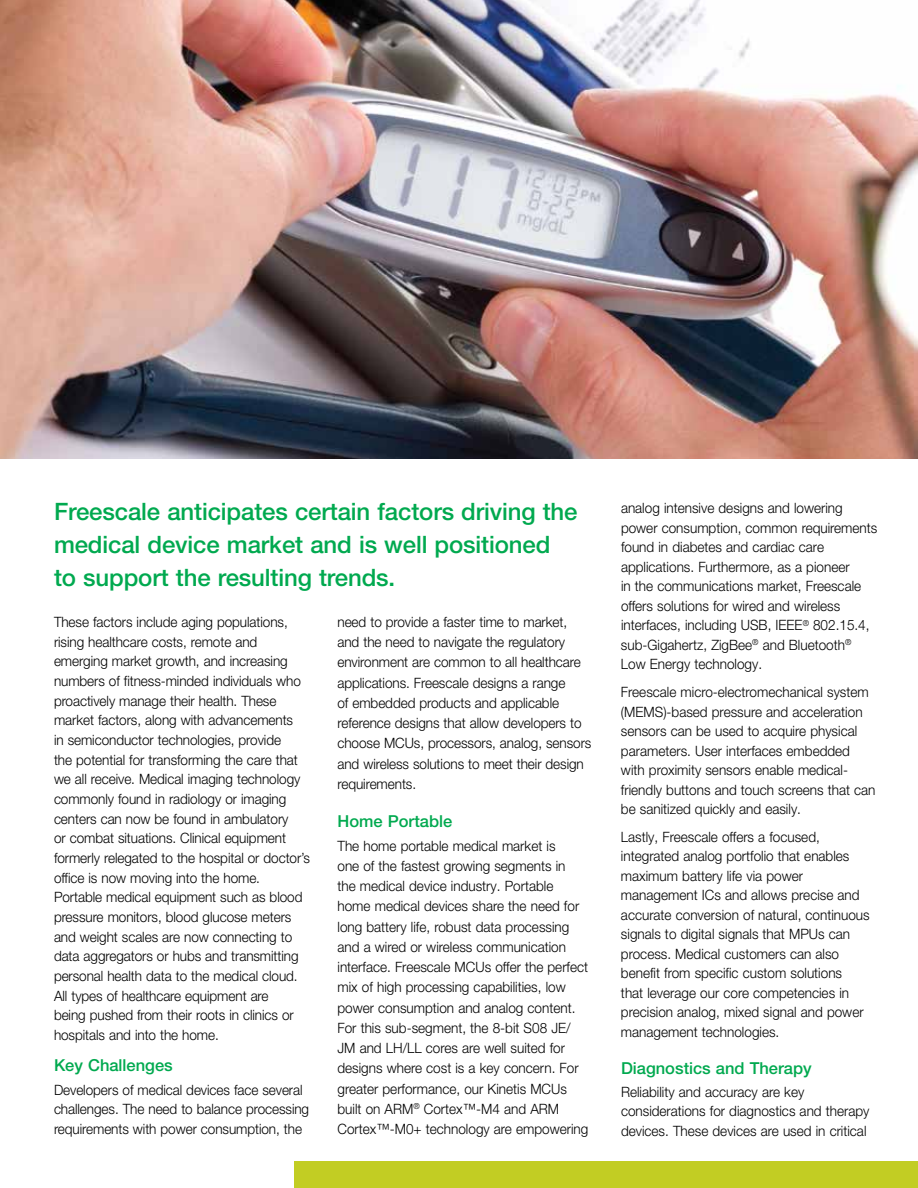
<style>
.page{position:relative;width:918px;height:1188px;background:#fff}
.page>*{position:absolute;margin:0;border:0;box-sizing:border-box;transform-origin:0 0}
.t1{font:500 24px/33px "Helvetica Neue LT Pro";letter-spacing:-.005em;color:#00a94f}
.t2{font:500 16.5px "Helvetica Neue LT Pro";color:#00a94f}
.t3{font:300 14.25px/19.5px "Helvetica Neue LT Pro";color:#000;scale:.95 1}
</style>
<div class="page">
<img style="left:0;top:0;width:918px;height:459px">
<div style="left:294px;top:1161px;width:624px;height:27px;background:#c2cd23"></div>
<h1 class="t1" style="left:54px;top:495px;width:525px">Freescale anticipates certain factors driving the medical device market and is well positioned to support the resulting trends.</h1>
<p class="t3" style="left:54px;top:612px;width:271px">These factors include aging populations, rising healthcare costs, remote and emerging market growth, and increasing numbers of fitness-minded individuals who proactively manage their health. These market factors, along with advancements<br>in semiconductor technologies, provide<br>the potential for transforming the care that we all receive. Medical imaging technology commonly found in radiology or imaging centers can now be found in ambulatory<br>or combat situations. Clinical equipment formerly relegated to the hospital or doctor’s office is now moving into the home.<br>Portable medical equipment such as blood pressure monitors, blood glucose meters and weight scales are now connecting to data aggregators or hubs and transmitting personal health data to the medical cloud.<br>All types of healthcare equipment are<br>being pushed from their roots in clinics or hospitals and into the home.</p>
<p class="t2" style="left:54px;top:1056px;width:120px">Key Challenges</p>
<p class="t3" style="left:54px;top:1079px;width:270px">Developers of medical devices face several challenges. The need to balance processing requirements with power consumption, the</p>
<p class="t3" style="left:338px;top:611px;width:269px;line-height:20.2px">need to provide a faster time to market, and the need to navigate the regulatory environment are common to all healthcare applications. Freescale designs a range<br>of embedded products and applicable reference designs that allow developers to choose MCUs, processors, analog, sensors and wireless solutions to meet their design requirements.</p>
<p class="t2" style="left:338px;top:811px;width:116px">Home Portable</p>
<p class="t3" style="left:337px;top:835px;width:266px;line-height:20.2px">The home portable medical market is<br>one of the fastest growing segments in<br>the medical device industry. Portable home medical devices share the need for long battery life, robust data processing and a wired or wireless communication interface. Freescale MCUs offer the perfect mix of high processing capabilities, low power consumption and analog content.<br>For this sub-segment, the 8-bit S08 JE/ JM and LH/LL cores are well suited for designs where cost is a key concern. For greater performance, our Kinetis MCUs built on ARM<sup>®</sup> Cortex™-M4 and ARM Cortex™-M0+ technology are empowering</p>
<p class="t3" style="left:621px;top:498px;width:271px">analog intensive designs and lowering power consumption, common requirements found in diabetes and cardiac care applications. Furthermore, as a pioneer<br>in the communications market, Freescale offers solutions for wired and wireless interfaces, including USB, IEEE<sup>®</sup> 802.15.4, sub-Gigahertz, ZigBee<sup>®</sup> and Bluetooth<sup>® </sup>Low Energy technology.</p>
<p class="t3" style="left:621px;top:682px;width:269px">Freescale micro-electromechanical system (MEMS)-based pressure and acceleration sensors can be used to acquire physical parameters. User interfaces embedded with proximity sensors enable medical&shy;friendly buttons and touch screens that can be sanitized quickly and easily.</p>
<p class="t3" style="left:621px;top:827px;width:263px">Lastly, Freescale offers a focused, integrated analog portfolio that enables maximum battery life via power management ICs and allows precise and accurate conversion of natural, continuous signals to digital signals that MPUs can process. Medical customers can also benefit from specific custom solutions<br>that leverage our core competencies in precision analog, mixed signal and power management technologies.</p>
<p class="t2" style="left:621px;top:1058px;width:192px">Diagnostics and Therapy</p>
<p class="t3" style="left:621px;top:1082px;width:263px">Reliability and accuracy are key considerations for diagnostics and therapy devices. These devices are used in critical</p>
</div>
